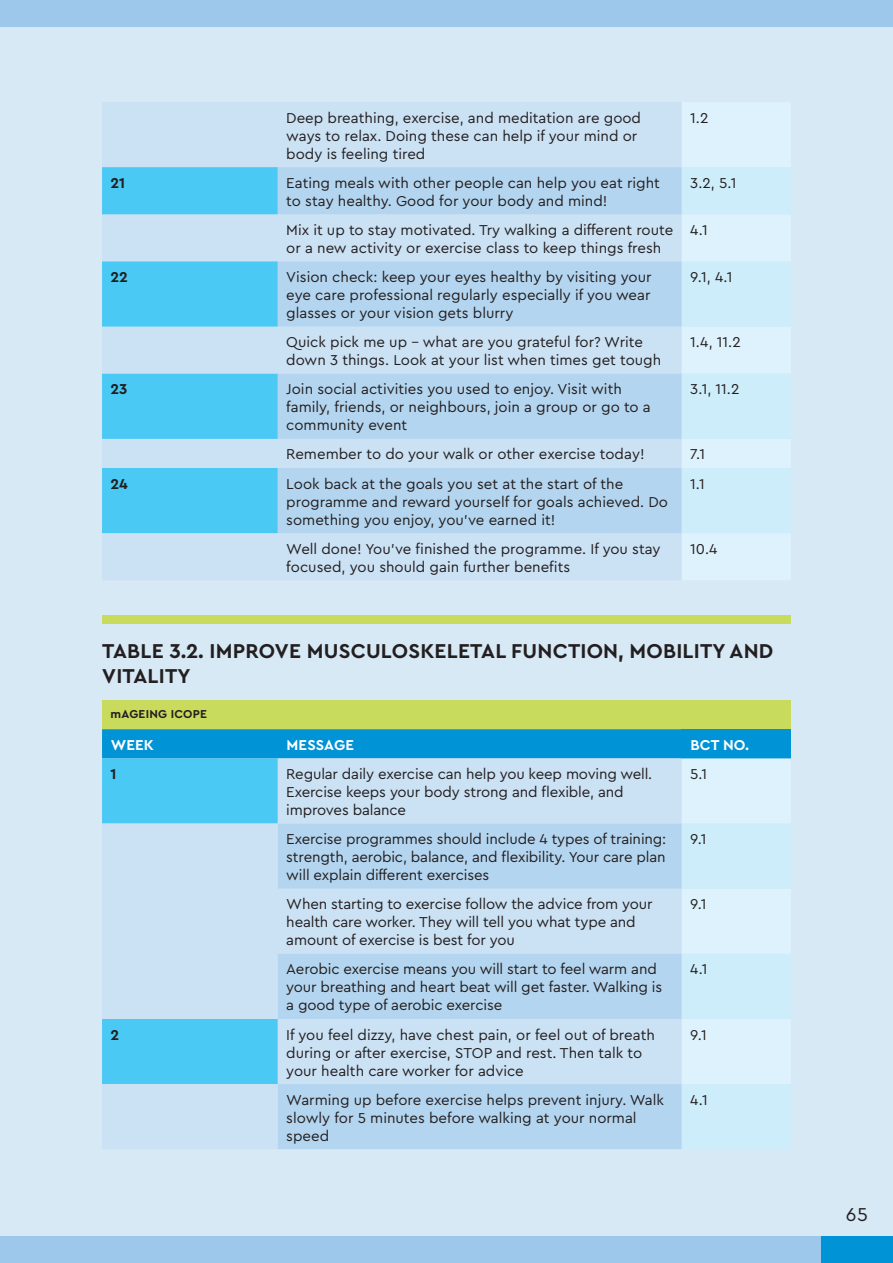
<style>
.page{position:relative;width:893px;height:1263px;background:#d8e9f6}
.page>*{position:absolute;margin:0;border:0;box-sizing:border-box;transform-origin:0 0}
.t1{font:700 21px/25.2px "Cera PRO";letter-spacing:.01em;color:#231f20}
.t2{font:19.5px "Cera PRO";color:#231f20}
.text_tables___column{font:15px/18px "Cera PRO";color:#231f20}
.t3{font:700 15px "Cera PRO";letter-spacing:.01em;color:#fff}
.text_tables___column-2{font:700 15px "Cera PRO";letter-spacing:-.01em;color:#231f20}
.text_tables___column-3{font:700 12px "Cera PRO";letter-spacing:.02em;color:#231f20}
</style>
<div class="page">
<div style="left:821px;top:1236px;width:72px;height:27px;background:#0093d5"></div>
<div style="left:0;top:1236px;width:821px;height:27px;background:#9dc8eb"></div>
<div style="left:0;top:0;width:893px;height:27px;background:#9dc8eb"></div>
<div style="left:102px;top:102px;width:580px;height:478px;background:#cbe1f4"></div>
<svg style="left:102px;top:167px;width:176px;height:366px;fill:#49c9f4"></svg>
<svg style="left:278px;top:167px;width:404px;height:366px;fill:#b4d5ef"></svg>
<div style="left:102px;top:700px;width:689px;height:29px;background:#c8db5c"></div>
<svg style="left:102px;top:729px;width:689px;height:420px"></svg>
<div style="left:102px;top:615px;width:689px;height:9px;background:#c8db5c"></div>
<p class="text_tables___column" style="left:286px;top:108px;width:356px">Deep breathing, exercise, and meditation are good ways to relax. Doing these can help if your mind or body is feeling tired</p>
<p class="text_tables___column" style="left:690px;top:108px;width:20px">1.2</p>
<p class="text_tables___column-2" style="left:111px;top:173px;width:16px">21</p>
<p class="text_tables___column" style="left:286px;top:173px;width:375px">Eating meals with other people can help you eat right to stay healthy. Good for your body and mind!</p>
<p class="text_tables___column" style="left:690px;top:173px;width:48px">3.2, 5.1</p>
<p class="text_tables___column" style="left:286px;top:220px;width:388px">Mix it up to stay motivated. Try walking a different route or a new activity or exercise class to keep things fresh</p>
<p class="text_tables___column" style="left:690px;top:220px;width:19px">4.1</p>
<p class="text_tables___column-2" style="left:111px;top:267px;width:19px">22</p>
<p class="text_tables___column" style="left:286px;top:267px;width:367px;text-align:justify">Vision check: keep your eyes healthy by visiting your eye care professional regularly especially if you wear glasses or your vision gets blurry</p>
<p class="text_tables___column" style="left:690px;top:267px;width:44px">9.1, 4.1</p>
<p class="text_tables___column" style="left:286px;top:332px;width:376px">Quick pick me up - what are you grateful for? Write down 3 things. Look at your list when times get tough</p>
<p class="text_tables___column" style="left:690px;top:332px;width:52px">1.4, 11.2</p>
<p class="text_tables___column-2" style="left:111px;top:379px;width:18px">23</p>
<p class="text_tables___column" style="left:286px;top:380px;width:366px">Join social activities you used to enjoy. Visit with family, friends, or neighbours, join a group or go to a community event</p>
<p class="text_tables___column" style="left:690px;top:380px;width:51px">3.1, 11.2</p>
<p class="text_tables___column" style="left:286px;top:445px;width:360px">Remember to do your walk or other exercise today!</p>
<p class="text_tables___column" style="left:690px;top:445px;width:16px">7.1</p>
<p class="text_tables___column-2" style="left:111px;top:474px;width:19px">24</p>
<p class="text_tables___column" style="left:286px;top:474px;width:383px">Look back at the goals you set at the start of the programme and reward yourself for goals achieved. Do something you enjoy, you’ve earned it!</p>
<p class="text_tables___column" style="left:690px;top:474px;width:16px">1.1</p>
<p class="text_tables___column" style="left:286px;top:539px;width:376px">Well done! You've finished the programme. If you stay focused, you should gain further benefits</p>
<p class="text_tables___column" style="left:690px;top:539px;width:29px">10.4</p>
<p class="t1" style="left:102px;top:637px;width:673px">TABLE 3.2. IMPROVE MUSCULOSKELETAL FUNCTION, MOBILITY AND<br>VITALITY</p>
<p class="text_tables___column-3" style="left:111px;top:706px;width:98px">mAGEING ICOPE</p>
<p class="t3" style="left:111px;top:735px;width:45px">WEEK</p>
<p class="t3" style="left:286px;top:735px;width:69px">MESSAGE</p>
<p class="t3" style="left:690px;top:735px;width:60px">BCT NO.</p>
<p class="text_tables___column-2" style="left:111px;top:764px;width:8px">1</p>
<p class="text_tables___column" style="left:286px;top:764px;width:368px">Regular daily exercise can help you keep moving well.<br>Exercise keeps your body strong and flexible, and improves balance</p>
<p class="text_tables___column" style="left:690px;top:764px;width:19px">5.1</p>
<p class="text_tables___column" style="left:286px;top:829px;width:381px;text-align:justify">Exercise programmes should include 4 types of training: strength, aerobic, balance, and flexibility. Your care plan will explain different exercises</p>
<p class="text_tables___column" style="left:690px;top:829px;width:18px">9.1</p>
<p class="text_tables___column" style="left:286px;top:895px;width:368px">When starting to exercise follow the advice from your health care worker. They will tell you what type and amount of exercise is best for you</p>
<p class="text_tables___column" style="left:690px;top:895px;width:18px">9.1</p>
<p class="text_tables___column" style="left:286px;top:960px;width:377px">Aerobic exercise means you will start to feel warm and your breathing and heart beat will get faster. Walking is a good type of aerobic exercise</p>
<p class="text_tables___column" style="left:690px;top:960px;width:19px">4.1</p>
<p class="text_tables___column-2" style="left:111px;top:1024px;width:10px">2</p>
<p class="text_tables___column" style="left:286px;top:1025px;width:370px">If you feel dizzy, have chest pain, or feel out of breath during or after exercise, STOP and rest. Then talk to your health care worker for advice</p>
<p class="text_tables___column" style="left:690px;top:1025px;width:18px">9.1</p>
<p class="text_tables___column" style="left:286px;top:1090px;width:379px">Warming up before exercise helps prevent injury. Walk slowly for 5 minutes before walking at your normal speed</p>
<p class="text_tables___column" style="left:690px;top:1090px;width:19px">4.1</p>
<h2 class="t2" style="left:846px;top:1202px;width:23px">65</h2>
</div>
